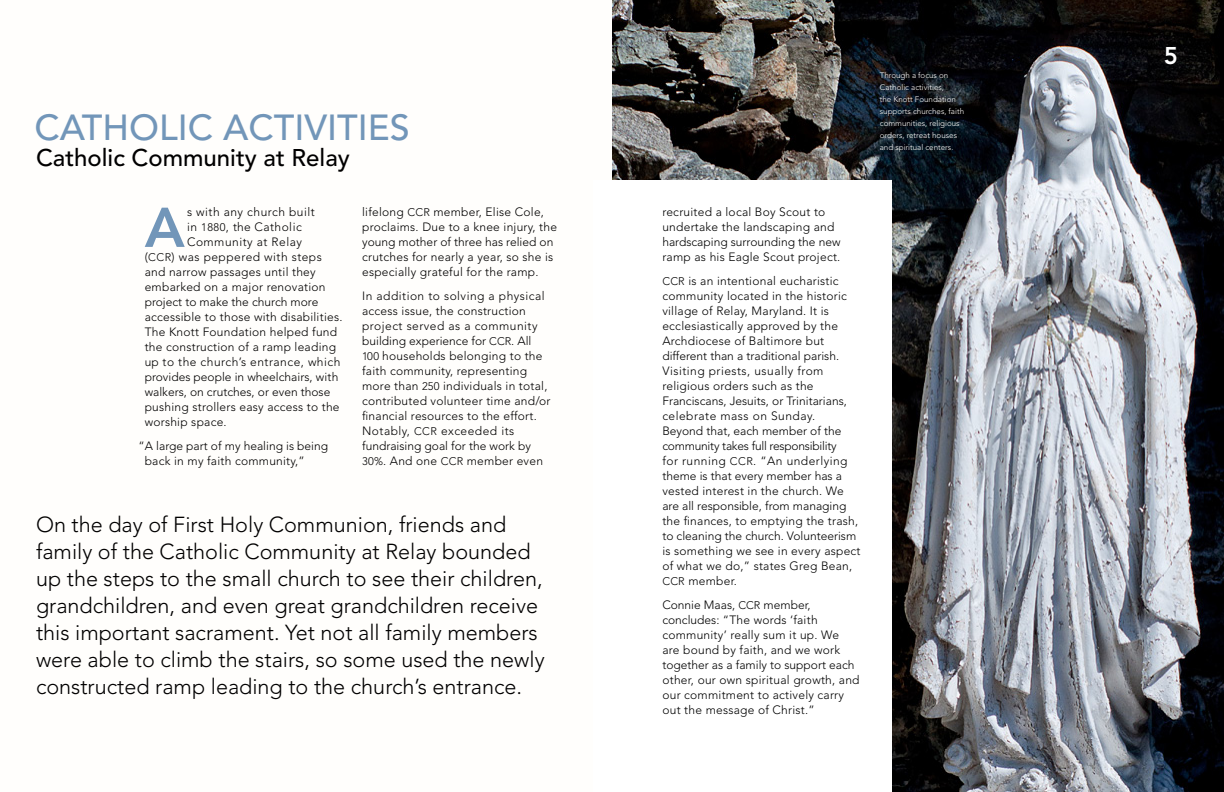
<style>
.page{position:relative;width:1224px;height:792px;background:#fff}
.page>*{position:absolute;margin:0;border:0;box-sizing:border-box;transform-origin:0 0}
.t1{font:800 55.4px "Avenir LT Std";color:#7296b9}
.t2{font:500 36px "Avenir LT Std";color:#7296b9}
.t3{font:500 24px "Avenir LT Std";color:#000}
.t4{font:800 24px "Avenir LT Std";color:#fff}
.t5{font:300 21.6px/27px "Avenir LT Std";color:#000}
.t6{font:300 12px/15px "Avenir LT Std";letter-spacing:.02em;color:#000}
.t7{font:300 12px/15px "Avenir LT Std";color:#000}
.t8{font:300 12px "Avenir LT Std";letter-spacing:.04em;color:#000}
.t9{font:300 8px/12px "Avenir LT Std";color:#fffefc}
.s1{font-size:11px}
</style>
<div class="page">
<img style="left:612px;top:0;width:612px;height:792px">
<div style="left:593px;top:180px;width:299px;height:612px;background:#fff"></div>
<h2 class="t2" style="left:34px;top:106px;width:377px">CATHOLIC ACTIVITIES</h2>
<h3 class="t3" style="left:36px;top:143px;width:315px">Catholic Community at Relay</h3>
<h1 class="t1" style="left:145px;top:195px;width:42px">A</h1>
<p class="t6" style="left:662px;top:205px;width:180px">recruited a local Boy Scout to undertake the landscaping and hardscaping surrounding the new ramp as his Eagle Scout project.</p>
<p class="t6" style="left:662px;top:274px;width:200px"><span class="s1">CCR</span> is an intentional eucharistic community located in the historic village of Relay, Maryland. It is ecclesiastically approved by the<br>Archdiocese of Baltimore but different than a traditional parish.<br>Visiting priests, usually from religious orders such as the<br>Franciscans, Jesuits, or Trinitarians, celebrate mass on Sunday.<br>Beyond that, each member of the community takes full responsibility<br>for running <span class="s1">CCR</span>. “An underlying theme is that every member has a vested interest in the church. We are all responsible, from managing the finances, to emptying the trash, to cleaning the church. Volunteerism is something we see in every aspect of what we do,” states Greg Bean,<br><span class="s1">CCR</span> member.</p>
<p class="t6" style="left:662px;top:598px;width:199px">Connie Maas, <span class="s1">CCR</span> member, concludes: “The words ‘faith community’ really sum it up. We<br>are bound by faith, and we work together as a family to support each other, our own spiritual growth, and our commitment to actively carry out the message of Christ.”</p>
<p class="t6" style="left:362px;top:205px;width:196px">lifelong <span class="s1">CCR</span> member, Elise Cole, proclaims. Due to a knee injury, the young mother of three has relied on crutches for nearly a year, so she is especially grateful for the ramp.</p>
<p class="t6" style="left:362px;top:289px;width:190px">In addition to solving a physical access issue, the construction project served as a community building experience for <span class="s1">CCR</span>. All<br><span class="s1">100</span> households belonging to the faith community, representing more than <span class="s1">250</span> individuals in total, contributed volunteer time and/or financial resources to the effort.<br>Notably, <span class="s1">CCR</span> exceeded its fundraising goal for the work by<br><span class="s1">30%</span>. And one <span class="s1">CCR</span> member even</p>
<p class="t8" style="left:187px;top:205px;width:129px">s with any church built</p>
<p class="t8" style="left:187px;top:220px;width:116px">in <span class="s1">1880</span>, the Catholic</p>
<p class="t8" style="left:187px;top:235px;width:116px">Community at Relay</p>
<p class="t8" style="left:145px;top:250px;width:179px">(<span class="s1">CCR</span>) was peppered with steps</p>
<p class="t6" style="left:145px;top:265px;width:173px">and narrow passages until they</p>
<p class="t6" style="left:145px;top:280px;width:182px">embarked on a major renovation</p>
<p class="t7" style="left:145px;top:295px;width:175px">project to make the church more</p>
<p class="t6" style="left:145px;top:310px;width:199px">accessible to those with disabilities.</p>
<p class="t6" style="left:145px;top:325px;width:194px">The Knott Foundation helped fund</p>
<p class="t6" style="left:145px;top:340px;width:193px">the construction of a ramp leading</p>
<p class="t8" style="left:145px;top:355px;width:197px">up to the church’s entrance, which</p>
<p class="t7" style="left:145px;top:370px;width:195px">provides people in wheelchairs, with</p>
<p class="t7" style="left:145px;top:385px;width:187px">walkers, on crutches, or even those</p>
<p class="t6" style="left:145px;top:400px;width:196px">pushing strollers easy access to the</p>
<p class="t6" style="left:145px;top:415px;width:84px">worship space.</p>
<p class="t7" style="left:145px;top:439px;width:185px;text-indent:-6px">“A large part of my healing is being back in my faith community,”</p>
<p class="t5" style="left:36px;top:511px;width:510px">On the day of First Holy Communion, friends and family of the Catholic Community at Relay bounded up the steps to the small church to see their children, grandchildren, and even great grandchildren receive this important sacrament. Yet not all family members were able to climb the stairs, so some used the newly constructed ramp leading to the church’s entrance.</p>
<p class="t9" style="left:880px;top:69px;width:86px">Through a focus on<br>Catholic activities,<br>the Knott Foundation supports churches, faith communities, religious orders, retreat houses and spiritual centers.</p>
<h3 class="t4" style="left:1164px;top:42px;width:16px">5</h3>
</div>
